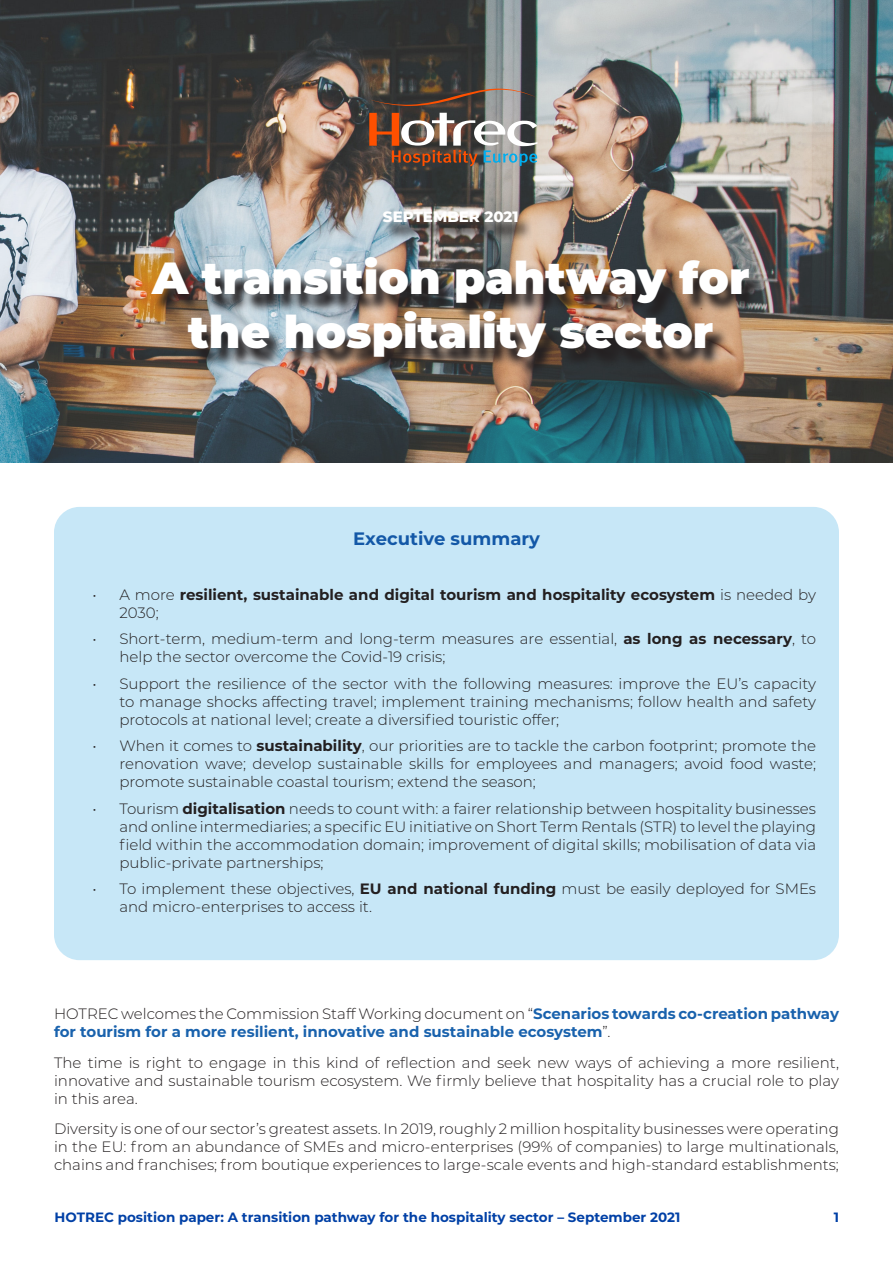
<style>
.page{position:relative;width:893px;height:1263px;background:#fff}
.page>*{position:absolute;margin:0;border:0;box-sizing:border-box;transform-origin:0 0}
.t1{font:900 45px "Montserrat";color:#fff}
.t2{font:700 18px "Montserrat";color:#1358a7}
.t3{font:300 15px/18px "Montserrat";color:#231f20;text-align:justify}
.t4{font:700 15px/18px "Montserrat";color:#1962ad}
.t5{font:700 15px/18px "Montserrat";color:#231f20}
.t6{font:800 15px "Montserrat";color:#fff}
.t7{font:700 13.5px "Montserrat";color:#0040a6}
.s1{font-weight:300}
.s2{font-weight:700}
.s3{font-weight:300;color:#231f20}
</style>
<div class="page">
<img style="left:0;top:0;width:893px;height:463px">
<img style="left:383px;top:216px;width:150px;height:27px">
<img style="left:151px;top:261px;width:613px;height:116px">
<svg style="left:369px;top:89px;width:168px;height:17px;background:#605148"></svg>
<img style="left:369px;top:113px;width:169px;height:53px">
<div style="left:54px;top:507px;width:785px;height:453px;background:#c7e7f7;border-radius:26px"></div>
<p class="t6" style="left:383px;top:206px;width:137px">SEPTEMBER 2021</p>
<p class="t1" style="left:152px;top:244px;width:599px">A transition pahtway for</p>
<p class="t1" style="left:188px;top:298px;width:527px">the hospitality sector</p>
<p class="t2" style="left:353px;top:526px;width:188px">Executive summary</p>
<p class="t5" style="left:119px;top:585px;width:698px;text-indent:-27px"><span class="s1">• A more</span> resilient, sustainable and digital tourism and hospitality ecosystem <span class="s1">is needed by<br>2030;</span></p>
<p class="t3" style="left:119px;top:630px;width:698px;text-indent:-27px">• Short-term, medium-term and long-term measures are essential, <span class="s2">as long as necessary</span>, to help the sector overcome the Covid-19 crisis;</p>
<p class="t3" style="left:119px;top:674px;width:698px;text-indent:-27px">• Support the resilience of the sector with the following measures: improve the EU’s capacity to manage shocks affecting travel; implement training mechanisms; follow health and safety protocols at national level; create a diversified touristic offer;</p>
<p class="t3" style="left:119px;top:737px;width:698px;text-indent:-27px">• When it comes to <span class="s2">sustainability</span>, our priorities are to tackle the carbon footprint; promote the renovation wave; develop sustainable skills for employees and managers; avoid food waste; promote sustainable coastal tourism; extend the season;</p>
<p class="t3" style="left:119px;top:799px;width:698px;text-indent:-27px">• Tourism <span class="s2">digitalisation</span> needs to count with: a fairer relationship between hospitality businesses and online intermediaries; a specific EU initiative on Short Term Rentals (STR) to level the playing field within the accommodation domain; improvement of digital skills; mobilisation of data via public-private partnerships;</p>
<p class="t3" style="left:119px;top:880px;width:698px;text-indent:-27px">• To implement these objectives, <span class="s2">EU and national funding</span> must be easily deployed for SMEs and micro-enterprises to access it.</p>
<p class="t4" style="left:54px;top:1004px;width:786px"><span class="s3">HOTREC welcomes the Commission Staff Working document on “</span>Scenarios towards co-creation pathway for tourism for a more resilient, innovative and sustainable ecosystem<span class="s3">”.</span></p>
<p class="t3" style="left:54px;top:1053px;width:786px">The time is right to engage in this kind of reflection and seek new ways of achieving a more resilient, innovative and sustainable tourism ecosystem. We firmly believe that hospitality has a crucial role to play in this area.</p>
<p class="t3" style="left:54px;top:1119px;width:786px">Diversity is one of our sector’s greatest assets. In 2019, roughly 2 million hospitality businesses were operating in the EU: from an abundance of SMEs and micro-enterprises (99% of companies) to large multinationals, chains and franchises; from boutique experiences to large-scale events and high-standard establishments;</p>
<p class="t7" style="left:55px;top:1207px;width:627px">HOTREC position paper: A transition pathway for the hospitality sector – September 2021</p>
<p class="t7" style="left:834px;top:1207px;width:7px">1</p>
</div>
